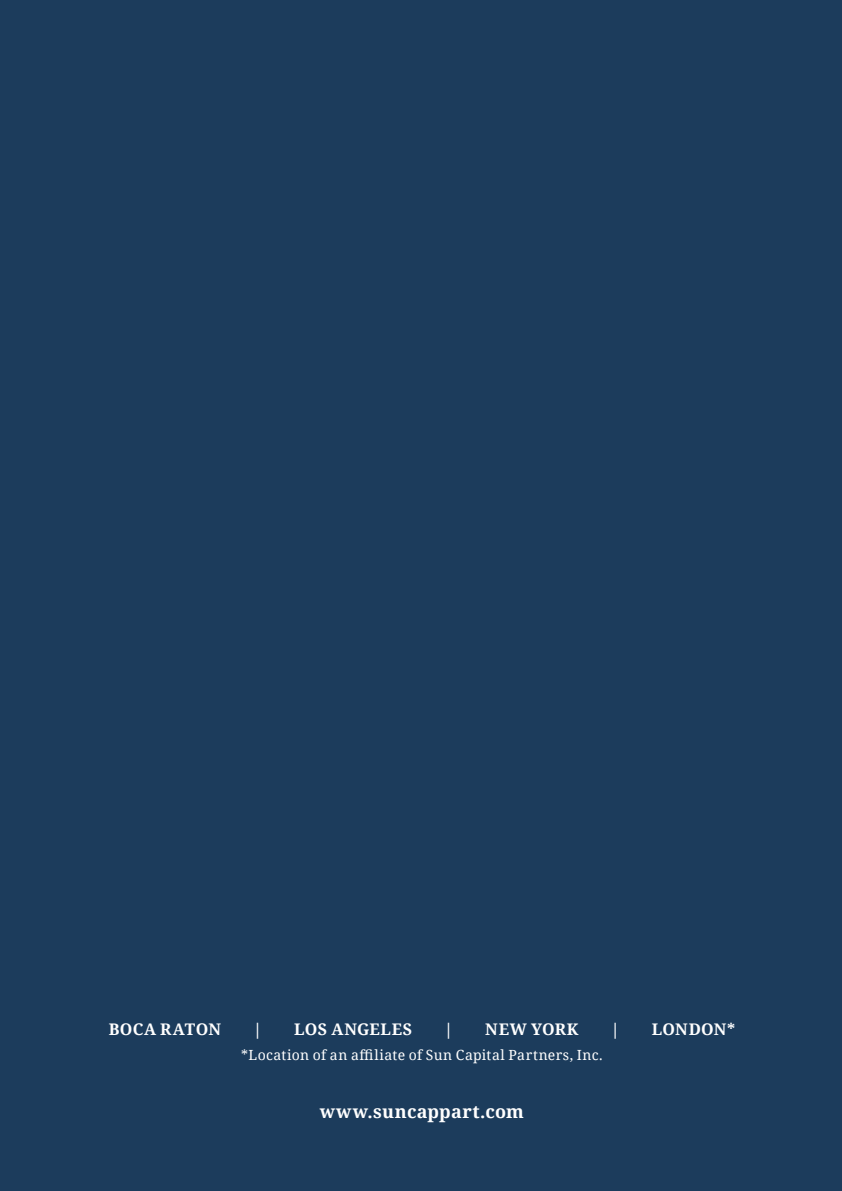
<style>
.page{position:relative;width:842px;height:1191px;background:#1c3c5c}
.page>*{position:absolute;margin:0;border:0;box-sizing:border-box;transform-origin:0 0}
.url{font:700 18px "Noto Serif";letter-spacing:.02em;color:#fff}
.global_offices{font:700 16px "Noto Serif";letter-spacing:.025em;color:#fff}
.footnote{font:14px "Noto Serif";letter-spacing:.03em;color:#fff}
</style>
<div class="page">
<p class="global_offices" style="left:109px;top:1018px;width:114px">BOCA RATON</p>
<p class="global_offices" style="left:253px;top:1018px;width:10px">|</p>
<p class="global_offices" style="left:294px;top:1018px;width:120px">LOS ANGELES</p>
<p class="global_offices" style="left:444px;top:1018px;width:10px">|</p>
<p class="global_offices" style="left:485px;top:1018px;width:95px">NEW YORK</p>
<p class="global_offices" style="left:611px;top:1018px;width:10px">|</p>
<p class="global_offices" style="left:652px;top:1018px;width:85px">LONDON*</p>
<p class="footnote" style="left:241px;top:1045px;width:363px">*Location of an affiliate of Sun Capital Partners, Inc.</p>
<p class="url" style="left:320px;top:1099px;width:206px">www.suncappart.com</p>
</div>
